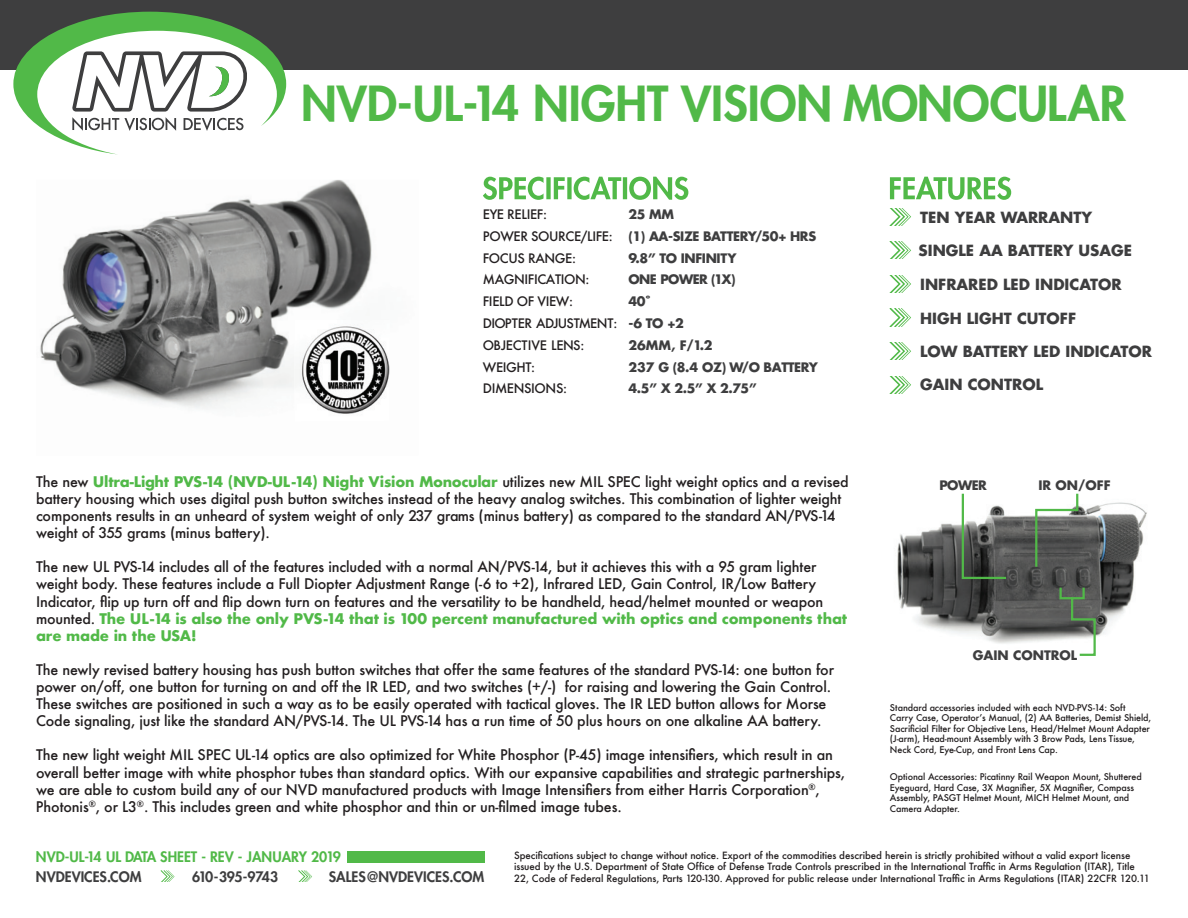
<style>
.page{position:relative;width:1188px;height:918px;background:#fff}
.page>*{position:absolute;margin:0;border:0;box-sizing:border-box;transform-origin:0 0}
.t1{font:800 47.1px "Futura Std";color:#51b948}
.t2{font:700 15px "Futura Std";color:#3e3e3f}
.t3{font:500 14.25px/17.1px "Futura";letter-spacing:-.01em;color:#231f20}
.t4{font:800 14.1px "Futura Std";color:#51b948}
.t5{font:800 14.1px "Futura Std";color:#3e3e3f}
.t6{font:800 14.1px "Futura Std";letter-spacing:-.03em;color:#3e3e3f}
.t7{font:700 12.75px/21.8px "Futura Std";letter-spacing:-.03em;color:#3e3e3f;text-align:center}
.t8{font:500 12.75px "Futura";letter-spacing:-.03em;color:#231f20}
.t9{font:500 12.75px "Futura";letter-spacing:-.05em;color:#231f20}
.t10{font:700 12.75px "Futura Std";color:#3e3e3f}
.t11{font:500 9.75px/11.7px "Futura";letter-spacing:-.005em;color:#231f20}
.t12{font:500 9px/10.5px "Futura";letter-spacing:-.01em;color:#231f20}
.s1{font-family:"Futura";font-weight:500;color:#231f20}
.s2{font-family:"Futura Std";font-weight:700;color:#3e3e3f}
.s3{font-weight:700;color:#51b948}
</style>
<div class="page">
<img style="left:897px;top:502px;width:250px;height:142px">
<img style="left:40px;top:180px;width:332px;height:229px">
<div style="left:0;top:0;width:1188px;height:69px;background:#3e3e3f"></div>
<svg style="left:483px;top:177px;width:205px;height:23px"></svg>
<svg style="left:890px;top:177px;width:121px;height:23px"></svg>
<svg style="left:890px;top:208px;width:21px;height:17px"></svg>
<svg style="left:890px;top:242px;width:21px;height:17px"></svg>
<svg style="left:890px;top:275px;width:21px;height:17px"></svg>
<svg style="left:890px;top:309px;width:21px;height:17px"></svg>
<svg style="left:890px;top:343px;width:21px;height:17px"></svg>
<svg style="left:890px;top:376px;width:21px;height:17px"></svg>
<svg style="left:13px;top:12px;width:273px;height:143px"></svg>
<svg style="left:298px;top:871px;width:14px;height:11px"></svg>
<svg style="left:161px;top:871px;width:14px;height:11px"></svg>
<div style="left:347px;top:851px;width:137px;height:11px;background:#51b948"></div>
<img style="left:295px;top:320px;width:95px;height:94px">
<svg style="left:961px;top:493px;width:47px;height:87px"></svg>
<svg style="left:1034px;top:493px;width:45px;height:76px"></svg>
<svg style="left:1058px;top:585px;width:39px;height:71px"></svg>
<h1 class="t1" style="left:301px;top:73px;width:826px">NVD-UL-14 NIGHT VISION MONOCULAR</h1>
<p class="t7" style="left:483px;top:203px;width:335px">25 MM<br><span class="s1">POWER SOURCE/LIFE:</span> (1) AA-SIZE BATTERY/50+ HRS</p>
<p class="t8" style="left:483px;top:249px;width:95px">FOCUS RANGE:</p>
<p class="t7" style="left:628px;top:247px;width:110px">9.8” TO INFINITY</p>
<p class="t8" style="left:483px;top:206px;width:66px">EYE RELIEF:</p>
<p class="t8" style="left:483px;top:271px;width:108px">MAGNIFICATION:</p>
<p class="t7" style="left:628px;top:269px;width:109px">ONE POWER (1X)</p>
<p class="t8" style="left:483px;top:293px;width:92px">FIELD OF VIEW:</p>
<p class="t7" style="left:628px;top:290px;width:24px">40˚</p>
<p class="t9" style="left:483px;top:314px;width:203px">DIOPTER ADJUSTMENT: <span class="s2">-6 TO +2</span></p>
<p class="t8" style="left:483px;top:358px;width:54px">WEIGHT:</p>
<p class="t7" style="left:628px;top:356px;width:191px">237 G (8.4 OZ) W/O BATTERY</p>
<p class="t8" style="left:483px;top:380px;width:86px">DIMENSIONS:</p>
<p class="t7" style="left:628px;top:377px;width:130px">4.5” X 2.5” X 2.75”</p>
<p class="t8" style="left:483px;top:336px;width:103px">OBJECTIVE LENS:</p>
<p class="t7" style="left:628px;top:334px;width:86px">26MM, F/1.2</p>
<p class="t3" style="left:36px;top:473px;width:814px">The new <span class="s3">Ultra-Light PVS-14 (NVD-UL-14) Night Vision Monocular</span> utilizes new MIL SPEC light weight optics and a revised battery housing which uses digital push button switches instead of the heavy analog switches. This combination of lighter weight components results in an unheard of system weight of only 237 grams (minus battery) as compared to the standard AN/PVS-14 weight of 355 grams (minus battery).</p>
<p class="t3" style="left:36px;top:558px;width:813px">The new UL PVS-14 includes all of the features included with a normal AN/PVS-14, but it achieves this with a 95 gram lighter weight body. These features include a Full Diopter Adjustment Range (-6 to +2), Infrared LED, Gain Control, IR/Low Battery Indicator, flip up turn off and flip down turn on features and the versatility to be handheld, head/helmet mounted or weapon mounted. <span class="s3">The UL-14 is also the only PVS-14 that is 100 percent manufactured with optics and components that are made in the USA!</span></p>
<p class="t3" style="left:36px;top:661px;width:800px">The newly revised battery housing has push button switches that offer the same features of the standard PVS-14: one button for power on/off, one button for turning on and off the IR LED, and two switches (+/-) for raising and lowering the Gain Control.<br>These switches are positioned in such a way as to be easily operated with tactical gloves. The IR LED button allows for Morse Code signaling, just like the standard AN/PVS-14. The UL PVS-14 has a run time of 50 plus hours on one alkaline AA battery.</p>
<p class="t3" style="left:36px;top:746px;width:811px">The new light weight MIL SPEC UL-14 optics are also optimized for White Phosphor (P-45) image intensifiers, which result in an overall better image with white phosphor tubes than standard optics. With our expansive capabilities and strategic partnerships, we are able to custom build any of our NVD manufactured products with Image Intensifiers from either Harris Corporation<sup>®</sup>, Photonis<sup>®</sup>, or L3<sup>®</sup>. This includes green and white phosphor and thin or un-filmed image tubes.</p>
<p class="t2" style="left:920px;top:207px;width:173px">TEN YEAR WARRANTY</p>
<p class="t2" style="left:919px;top:241px;width:215px">SINGLE AA BATTERY USAGE</p>
<p class="t2" style="left:920px;top:274px;width:203px">INFRARED LED INDICATOR</p>
<p class="t2" style="left:920px;top:308px;width:157px">HIGH LIGHT CUTOFF</p>
<p class="t2" style="left:920px;top:342px;width:233px">LOW BATTERY LED INDICATOR</p>
<p class="t2" style="left:920px;top:375px;width:124px">GAIN CONTROL</p>
<p class="t7" style="left:939px;top:474px;width:49px">POWER</p>
<p class="t7" style="left:1038px;top:474px;width:74px">IR ON/OFF</p>
<p class="t10" style="left:973px;top:647px;width:106px">GAIN CONTROL</p>
<p class="t12" style="left:890px;top:702px;width:263px">Standard accessories included with each NVD-PVS-14: Soft Carry Case, Operatorʼs Manual, (2) AA Batteries, Demist Shield, Sacrificial Filter for Objective Lens, Head/Helmet Mount Adapter (J-arm), Head-mount Assembly with 3 Brow Pads, Lens Tissue, Neck Cord, Eye-Cup, and Front Lens Cap.</p>
<p class="t12" style="left:890px;top:772px;width:253px">Optional Accessories: Picatinny Rail Weapon Mount, Shuttered Eyeguard, Hard Case, 3X Magnifier, 5X Magnifier, Compass Assembly, PASGT Helmet Mount, MICH Helmet Mount, and Camera Adapter.</p>
<p class="t4" style="left:36px;top:848px;width:306px">NVD-UL-14 UL DATA SHEET - REV - JANUARY 2019</p>
<p class="t5" style="left:36px;top:868px;width:107px">NVDEVICES.COM</p>
<p class="t6" style="left:192px;top:868px;width:88px">610-395-9743</p>
<p class="t5" style="left:329px;top:868px;width:157px">SALES@NVDEVICES.COM</p>
<p class="t11" style="left:514px;top:849px;width:637px">Specifications subject to change without notice. Export of the commodities described herein is strictly prohibited without a valid export license issued by the U.S. Department of State Office of Defense Trade Controls prescribed in the International Traffic in Arms Regulation (ITAR), Title<br>22, Code of Federal Regulations, Parts 120-130. Approved for public release under International Traffic in Arms Regulations (ITAR) 22CFR 120.11</p>
</div>
